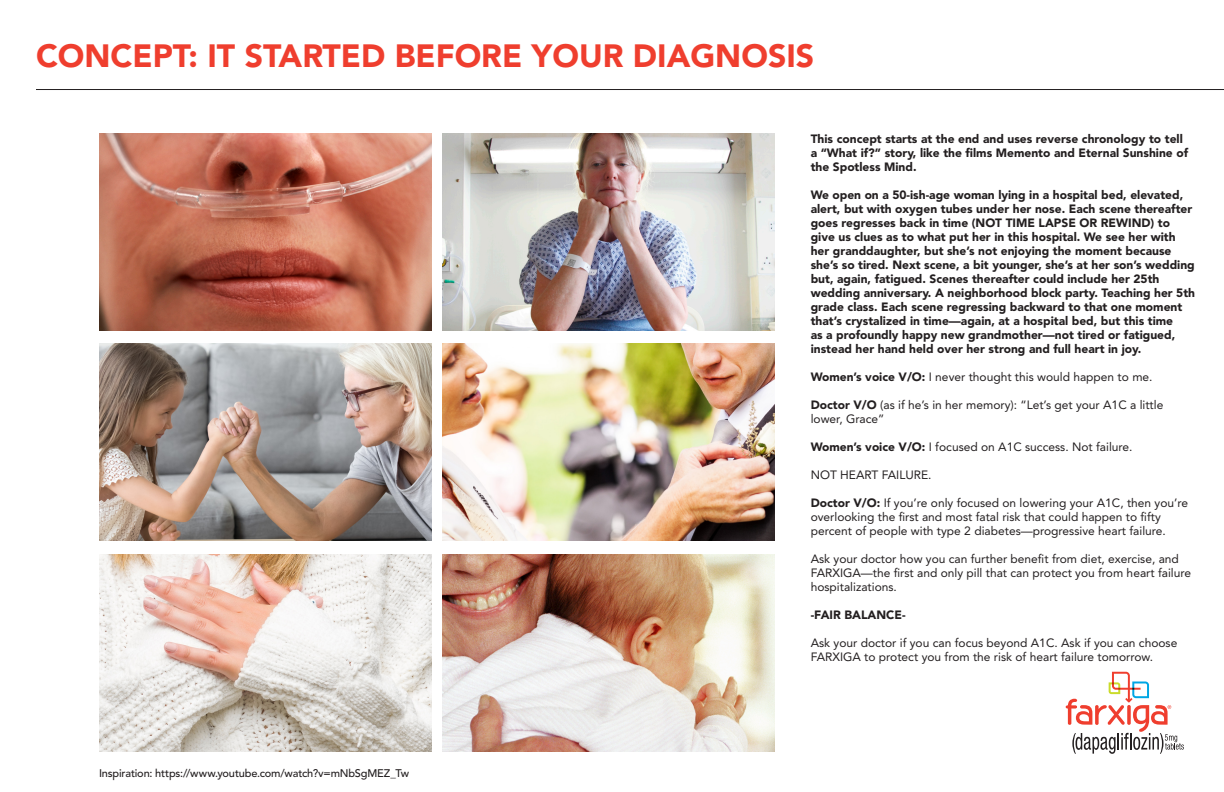
<style>
.page{position:relative;width:1224px;height:792px;background:#fff}
.page>*{position:absolute;margin:0;border:0;box-sizing:border-box;transform-origin:0 0}
.t1{font:900 32px "Avenir";color:#ef3e2e}
.t2{font:900 12px/14px "Avenir";color:#231f20}
.t3{font:12px/14px "Avenir";color:#231f20}
.Blue_Sub-heads{font:500 11px "Avenir LT Std";letter-spacing:-.015em;color:#231f20}
.s1{font-weight:900}
</style>
<div class="page">
<hr style="left:36px;top:89px;width:1188px;height:1px;background:#231f20">
<svg style="left:1066px;top:672px;width:118px;height:82px"></svg>
<img style="left:99px;top:133px;width:332px;height:197px">
<img style="left:442px;top:133px;width:333px;height:197px">
<img style="left:442px;top:344px;width:333px;height:197px">
<img style="left:442px;top:555px;width:333px;height:197px">
<img style="left:99px;top:344px;width:332px;height:197px">
<img style="left:99px;top:555px;width:332px;height:197px">
<p class="t1" style="left:36px;top:36px;width:780px">CONCEPT: IT STARTED BEFORE YOUR DIAGNOSIS</p>
<p class="Blue_Sub-heads" style="left:99px;top:767px;width:312px">Inspiration: https://www.youtube.com/watch?v=mNbSgMEZ_Tw</p>
<p class="t2" style="left:811px;top:132px;width:379px">This concept starts at the end and uses reverse chronology to tell a “What if?” story, like the films Memento and Eternal Sunshine of the Spotless Mind.</p>
<p class="t2" style="left:811px;top:188px;width:386px">We open on a 50-ish-age woman lying in a hospital bed, elevated, alert, but with oxygen tubes under her nose. Each scene thereafter goes regresses back in time (NOT TIME LAPSE OR REWIND) to give us clues as to what put her in this hospital. We see her with her granddaughter, but she’s not enjoying the moment because she’s so tired. Next scene, a bit younger, she’s at her son’s wedding but, again, fatigued. Scenes thereafter could include her 25th wedding anniversary. A neighborhood block party. Teaching her 5th grade class. Each scene regressing backward to that one moment that’s crystalized in time—again, at a hospital bed, but this time<br>as a profoundly happy new grandmother—not tired or fatigued, instead her hand held over her strong and full heart in joy.</p>
<p class="t3" style="left:811px;top:370px;width:343px"><span class="s1">Women’s voice V/O:</span> I never thought this would happen to me.</p>
<p class="t3" style="left:811px;top:398px;width:354px"><span class="s1">Doctor V/O</span> (as if he’s in her memory): “Let’s get your A1C a little lower, Grace”</p>
<p class="t3" style="left:811px;top:440px;width:323px"><span class="s1">Women’s voice V/O:</span> I focused on A1C success. Not failure.</p>
<p class="t3" style="left:811px;top:468px;width:122px">NOT HEART FAILURE.</p>
<p class="t3" style="left:811px;top:496px;width:379px"><span class="s1">Doctor V/O:</span> If you’re only focused on lowering your A1C, then you’re overlooking the first and most fatal risk that could happen to fifty percent of people with type 2 diabetes—progressive heart failure.</p>
<p class="t3" style="left:811px;top:552px;width:382px">Ask your doctor how you can further benefit from diet, exercise, and<br>FARXIGA—the first and only pill that can protect you from heart failure hospitalizations.</p>
<p class="t2" style="left:811px;top:608px;width:96px">-FAIR BALANCE-</p>
<p class="t3" style="left:811px;top:636px;width:368px">Ask your doctor if you can focus beyond A1C. Ask if you can choose<br>FARXIGA to protect you from the risk of heart failure tomorrow.</p>
</div>
